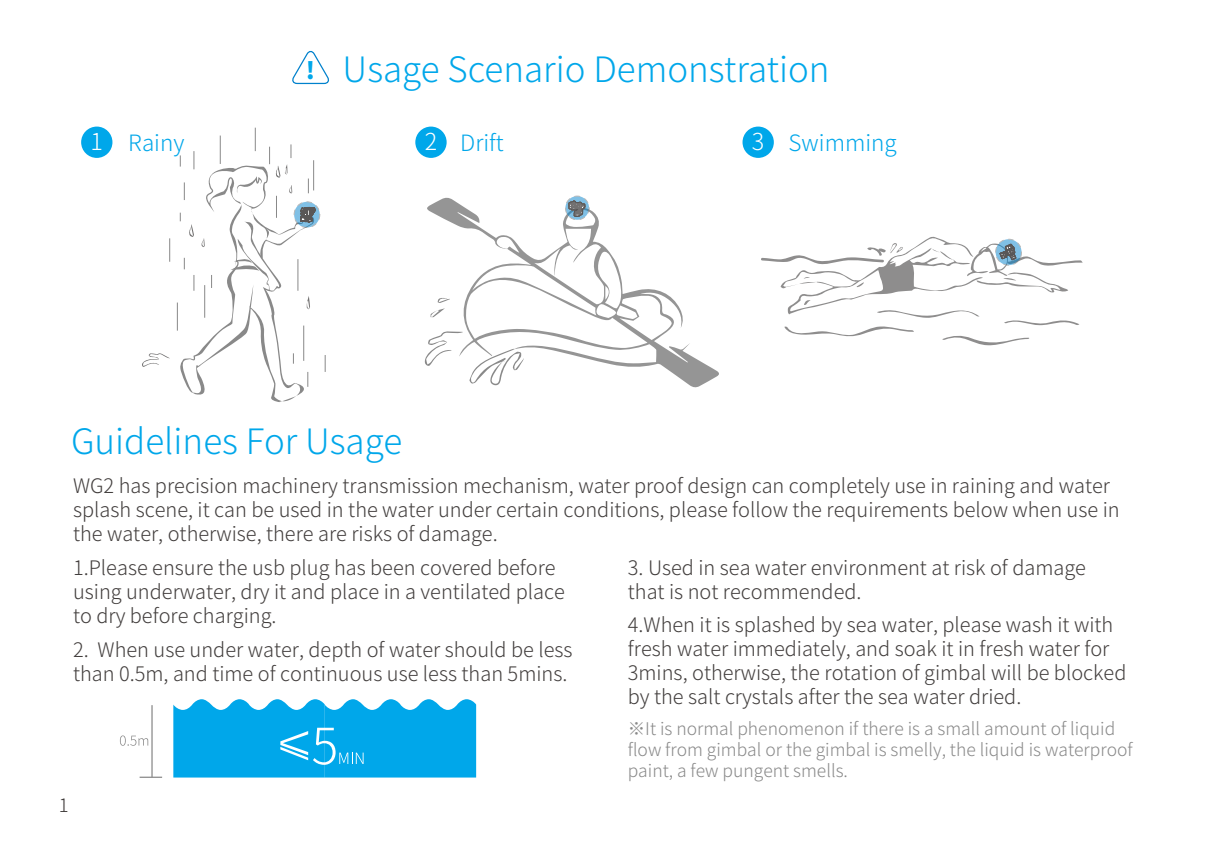
<style>
.page{position:relative;width:1205px;height:851px;background:#fff}
.page>*{position:absolute;margin:0;border:0;box-sizing:border-box;transform-origin:0 0}
.t1{font:300 35px "Source Han Sans CN";color:#00a7ea}
.t2{font:800 23.5px "Source Han Sans CN";color:#00a7ea}
.t3{font:300 22.5px "Source Han Sans CN";color:#00a7ea}
.t4{font:300 20px/24px "Source Han Sans CN";color:#423e3d}
.t5{font:300 18.5px "Source Han Sans CN";color:#3e3a39}
.t6{font:300 17.5px/21px "Source Han Sans CN";color:#898989}
.s1{font-size:23.25px;color:#fff}
</style>
<div class="page">
<div style="left:742px;top:126px;width:32px;height:32px;background:#00a7ea;border-radius:50%"></div>
<svg style="left:427px;top:198px;width:292px;height:189px"></svg>
<svg style="left:424px;top:331px;width:39px;height:35px"></svg>
<svg style="left:469px;top:348px;width:55px;height:37px"></svg>
<svg style="left:430px;top:297px;width:20px;height:20px"></svg>
<svg style="left:565px;top:196px;width:24px;height:24px"></svg>
<div style="left:565px;top:196px;width:24px;height:24px;border:1px dashed #727171;border-radius:50%"></div>
<svg style="left:761px;top:237px;width:321px;height:108px"></svg>
<svg style="left:568px;top:201px;width:17px;height:16px"></svg>
<div style="left:415px;top:126px;width:32px;height:32px;background:#00a7ea;border-radius:50%"></div>
<div style="left:81px;top:126px;width:31px;height:32px;background:#00a7ea;border-radius:50%"></div>
<svg style="left:294px;top:202px;width:26px;height:25px"></svg>
<div style="left:294px;top:201px;width:26px;height:27px;border:1px dashed #727171;border-radius:50%"></div>
<svg style="left:142px;top:353px;width:28px;height:14px"></svg>
<svg style="left:325px;top:355px;width:1px;height:17px"></svg>
<svg style="left:169px;top:238px;width:1px;height:24px"></svg>
<svg style="left:177px;top:128px;width:140px;height:274px"></svg>
<svg style="left:140px;top:776px;width:22px;height:1px"></svg>
<hr style="left:151px;top:705px;width:2px;height:72px;background:#898989">
<svg style="left:121px;top:735px;width:27px;height:10px"></svg>
<svg style="left:173px;top:699px;width:303px;height:78px;background:#18afeb"></svg>
<svg style="left:292px;top:51px;width:37px;height:34px"></svg>
<p class="t2" style="left:306px;top:57px;width:11px">!</p>
<h1 class="t1" style="left:343px;top:49px;width:488px">Usage Scenario Demonstration</h1>
<p class="t3" style="left:91px;top:130px;width:95px"><span class="s1">1</span> Rainy</p>
<p class="t3" style="left:425px;top:130px;width:81px"><span class="s1">2</span> Drift</p>
<p class="t3" style="left:752px;top:130px;width:146px"><span class="s1">3</span> Swimming</p>
<h1 class="t1" style="left:71px;top:421px;width:333px">Guidelines For Usage</h1>
<p class="t4" style="left:73px;top:474px;width:1048px">WG2 has precision machinery transmission mechanism, water proof design can completely use in raining and water splash scene, it can be used in the water under certain conditions, please follow the requirements below when use in the water, otherwise, there are risks of damage.</p>
<p class="t4" style="left:73px;top:556px;width:493px">1.Please ensure the usb plug has been covered before using underwater, dry it and place in a ventilated place to dry before charging.</p>
<p class="t4" style="left:628px;top:556px;width:460px">3. Used in sea water environment at risk of damage that is not recommended.</p>
<p class="t4" style="left:73px;top:638px;width:501px">2. When use under water, depth of water should be less than 0.5m, and time of continuous use less than 5mins.</p>
<p class="t4" style="left:628px;top:613px;width:500px">4.When it is splashed by sea water, please wash it with fresh water immediately, and soak it in fresh water for 3mins, otherwise, the rotation of gimbal will be blocked by the salt crystals after the sea water dried.</p>
<p class="t6" style="left:628px;top:718px;width:506px">※It is normal phenomenon if there is a small amount of liquid flow from gimbal or the gimbal is smelly, the liquid is waterproof paint, a few pungent smells.</p>
<p class="t5" style="left:59px;top:794px;width:11px">1</p>
</div>
